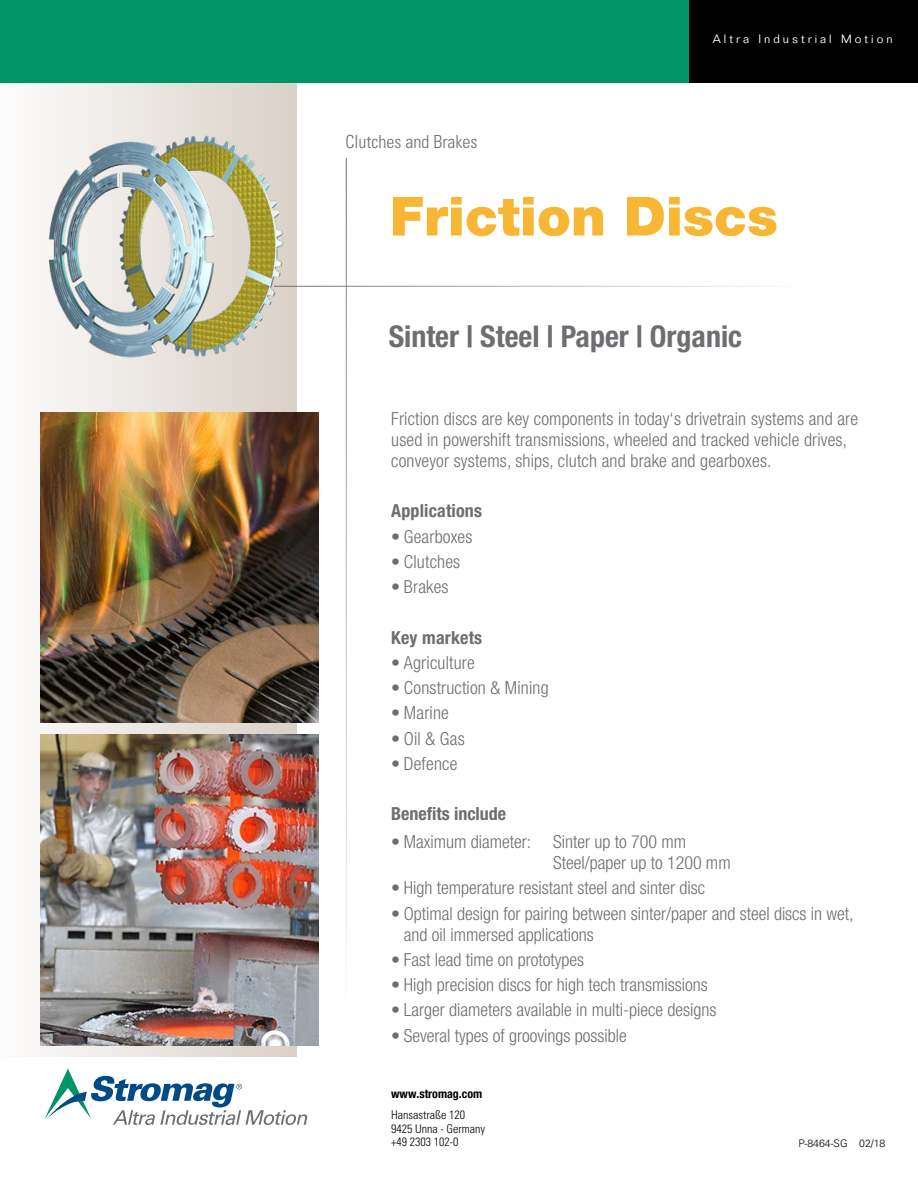
<style>
.page{position:relative;width:918px;height:1188px;background:#fff}
.page>*{position:absolute;margin:0;border:0;box-sizing:border-box;transform-origin:0 0}
.t1{font:900 54px "Helvetica Neue LT Std";color:#f7b633}
.head_36_36{font:700 condensed 30px "Helvetica Neue LT Std";color:#6d6e71}
.t2{font:300 condensed 18px/21px "Helvetica Neue LT Std";color:#6d6e71}
.t3{font:700 condensed 18px "Helvetica Neue LT Std";letter-spacing:.01em;color:#6d6e71}
.t4{font:300 condensed 18px "Univers LT Std";color:#6d6e71}
.t5{font:300 condensed 12px "Univers LT Std";color:#000}
.t6{font:300 12px "Folio Std";letter-spacing:.25em;color:#fff}
.t7{font:700 condensed 12px "Helvetica Neue LT Std";color:#000}
.t8{font:300 10.5px "Univers LT Std";color:#000}
</style>
<div class="page">
<div style="left:0;top:82px;width:297px;height:975px;background:linear-gradient(to right,#fcfbfa,#d7cec5)"></div>
<div style="left:0;top:0;width:918px;height:82px;background:#009467"></div>
<div style="left:689px;top:0;width:229px;height:82px;background:#000"></div>
<hr style="left:346px;top:158px;width:1px;height:858px;background:#6d6e71">
<hr style="left:274px;top:286px;width:524px;height:1px;background:#6d6e71">
<svg style="left:45px;top:1069px;width:262px;height:56px"></svg>
<img style="left:243px;top:119px;width:80px;height:255px">
<img style="left:8px;top:119px;width:235px;height:262px">
<img style="left:40px;top:412px;width:279px;height:311px">
<img style="left:40px;top:735px;width:279px;height:310px">
<p class="t4" style="left:346px;top:131px;width:133px">Clutches and Brakes</p>
<p class="t6" style="left:713px;top:32px;width:181px">Altra Industrial Motion</p>
<p class="t1" style="left:390px;top:184px;width:390px">Friction Discs</p>
<p class="head_36_36" style="left:389px;top:318px;width:355px">Sinter | Steel | Paper | Organic</p>
<p class="t2" style="left:391px;top:408px;width:468px">Friction discs are key components in today‘s drivetrain systems and are used in powershift transmissions, wheeled and tracked vehicle drives, conveyor systems, ships, clutch and brake and gearboxes.</p>
<p class="t3" style="left:391px;top:500px;width:92px">Applications</p>
<p class="t2" style="left:391px;top:526px;width:83px">• Gearboxes</p>
<p class="t2" style="left:391px;top:551px;width:70px">• Clutches</p>
<p class="t2" style="left:391px;top:576px;width:59px">• Brakes</p>
<p class="t3" style="left:391px;top:626px;width:93px">Key markets</p>
<p class="t2" style="left:391px;top:652px;width:85px">• Agriculture</p>
<p class="t2" style="left:391px;top:677px;width:159px">• Construction &amp; Mining</p>
<p class="t2" style="left:391px;top:702px;width:59px">• Marine</p>
<p class="t2" style="left:391px;top:728px;width:75px">• Oil &amp; Gas</p>
<p class="t2" style="left:391px;top:753px;width:68px">• Defence</p>
<p class="t3" style="left:391px;top:803px;width:116px">Benefits include</p>
<p class="t2" style="left:553px;top:831px;width:179px;text-indent:-162px">• Maximum diameter: Sinter up to 700 mm<br>Steel/paper up to 1200 mm</p>
<p class="t2" style="left:391px;top:877px;width:315px">• High temperature resistant steel and sinter disc</p>
<p class="t2" style="left:404px;top:903px;width:451px;text-indent:-13px">• Optimal design for pairing between sinter/paper and steel discs in wet, and oil immersed applications</p>
<p class="t2" style="left:391px;top:949px;width:195px">• Fast lead time on prototypes</p>
<p class="t2" style="left:391px;top:974px;width:318px">• High precision discs for high tech transmissions</p>
<p class="t2" style="left:391px;top:999px;width:327px">• Larger diameters available in multi-piece designs</p>
<p class="t2" style="left:391px;top:1025px;width:237px">• Several types of groovings possible</p>
<p class="t7" style="left:391px;top:1086px;width:93px">www.stromag.com</p>
<p class="t5" style="left:391px;top:1108px;width:75px">Hansastraße 120</p>
<p class="t5" style="left:391px;top:1121px;width:95px">9425 Unna - Germany</p>
<p class="t5" style="left:391px;top:1135px;width:69px">+49 2303 102-0</p>
<p class="t8" style="left:798px;top:1137px;width:88px">P-8464-SG 02/18</p>
</div>
